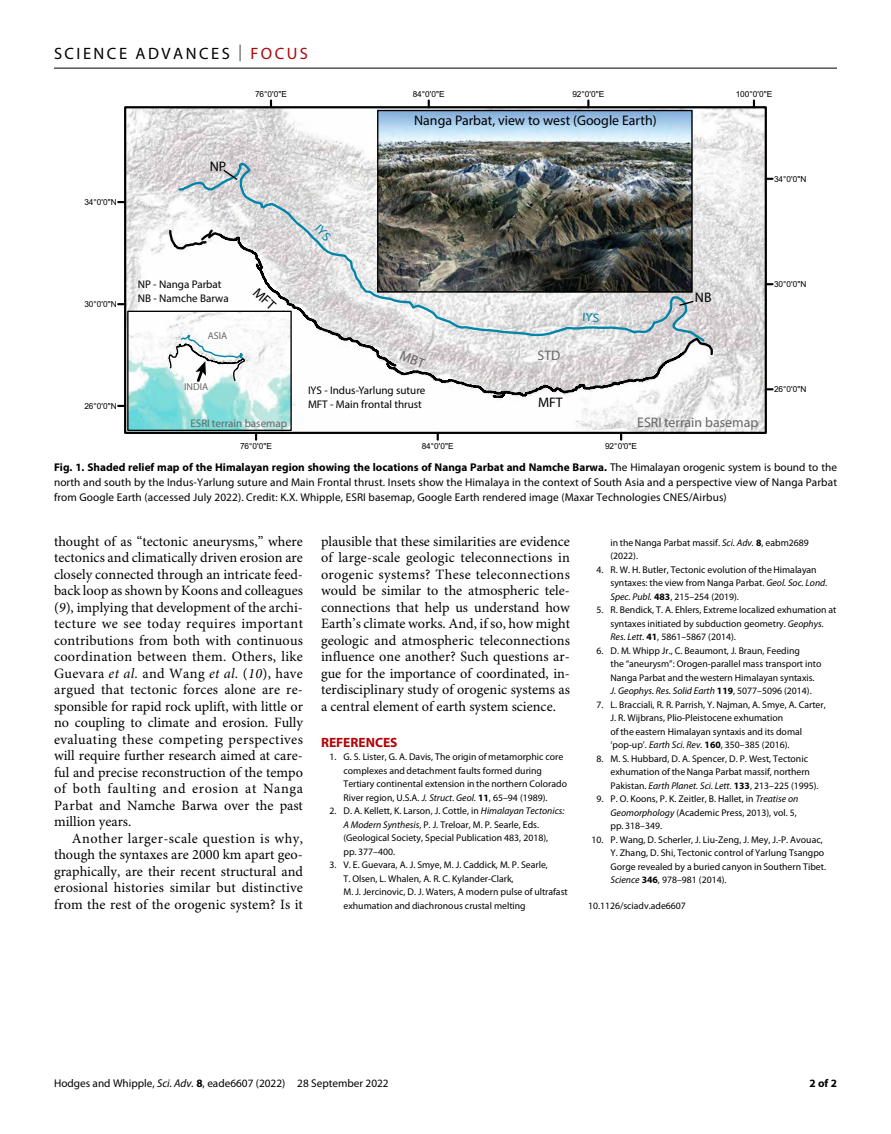
<style>
.page{position:relative;width:891px;height:1134px;background:#fff}
.page>*{position:absolute;margin:0;border:0;box-sizing:border-box;transform-origin:0 0}
.t1{font:16.5px "Myriad Pro";letter-spacing:.15em;color:#000}
.t2{font:14.25px/16.5px "Minion Pro";color:#000;text-align:justify}
.t3{font:13.8px "Myriad Pro";color:#000}
.t4{font:13.8px "Myriad Pro";color:#666}
.t5{font:700 13.5px "Myriad Pro";color:#b10508}
.t6{font:11.25px/15px "Myriad Pro";letter-spacing:.01em;color:#000;text-align:justify}
.t7{font:700 11.25px "Myriad Pro";color:#000}
.t8{font:11.1px/13.4px "Myriad Pro";color:#000}
.t9{font:11.1px "Myriad Pro";color:#666}
.t10{font:10.05px "Myriad Pro";color:#666}
.t11{font:9.75px/13.5px "Myriad Pro";color:#000}
.t12{font:8.25px "Arial";letter-spacing:-.015em;color:#000}
.s1{font-weight:300}
.s2{color:#b10508}
.s3{font-weight:700}
.s4{font-style:italic}
</style>
<div class="page">
<hr style="left:54px;top:68px;width:783px;height:1px;background:#000">
<img style="left:127px;top:109px;width:637px;height:322px">
<svg style="left:168px;top:227px;width:546px;height:172px"></svg>
<svg style="left:177px;top:161px;width:530px;height:183px"></svg>
<svg style="left:620px;top:434px;width:2px;height:6px"></svg>
<svg style="left:437px;top:434px;width:2px;height:6px"></svg>
<svg style="left:255px;top:434px;width:2px;height:6px"></svg>
<svg style="left:118px;top:201px;width:6px;height:2px"></svg>
<svg style="left:767px;top:178px;width:6px;height:2px"></svg>
<svg style="left:118px;top:303px;width:6px;height:2px"></svg>
<svg style="left:767px;top:283px;width:6px;height:2px"></svg>
<svg style="left:118px;top:405px;width:6px;height:2px"></svg>
<svg style="left:767px;top:388px;width:6px;height:2px"></svg>
<div style="left:124px;top:106px;width:643px;height:328px;border:2px solid #000"></div>
<div style="left:127px;top:311px;width:165px;height:120px;border:1px solid #000"></div>
<img style="left:222px;top:168px;width:473px;height:139px">
<svg style="left:168px;top:334px;width:78px;height:50px"></svg>
<div style="left:377px;top:110px;width:316px;height:183px;border:1px solid #000"></div>
<svg style="left:253px;top:287px;width:24px;height:23px"></svg>
<svg style="left:583px;top:313px;width:16px;height:9px"></svg>
<svg style="left:315px;top:224px;width:17px;height:17px"></svg>
<svg style="left:400px;top:351px;width:26px;height:17px"></svg>
<h1 class="t1" style="left:54px;top:40px;width:256px">SCIENCE ADVANCES <span class="s1">|</span> <span class="s2">FOCUS</span></h1>
<p class="t12" style="left:84px;top:197px;width:34px">34°0'0"N</p>
<h3 class="t3" style="left:210px;top:158px;width:18px">NP</h3>
<p class="t12" style="left:255px;top:89px;width:33px">76°0'0"E</p>
<p class="t12" style="left:84px;top:299px;width:34px">30°0'0"N</p>
<p class="t8" style="left:138px;top:278px;width:93px">NP - Nanga Parbat<br>NB - Namche Barwa</p>
<p class="t10" style="left:208px;top:329px;width:21px">ASIA</p>
<p class="t12" style="left:413px;top:89px;width:33px">84°0'0"E</p>
<p class="t12" style="left:572px;top:89px;width:33px">92°0'0"E</p>
<h3 class="t3" style="left:414px;top:112px;width:244px">Nanga Parbat, view to west (Google Earth)</h3>
<h3 class="t4" style="left:538px;top:347px;width:24px">STD</h3>
<p class="t12" style="left:84px;top:401px;width:34px">26°0'0"N</p>
<p class="t10" style="left:184px;top:381px;width:26px">INDIA</p>
<p class="t8" style="left:308px;top:384px;width:119px">IYS - Indus-Yarlung suture<br>MFT - Main frontal thrust</p>
<h3 class="t3" style="left:538px;top:394px;width:26px">MFT</h3>
<p class="t12" style="left:736px;top:89px;width:38px">100°0'0"E</p>
<p class="t12" style="left:774px;top:174px;width:34px">34°0'0"N</p>
<h3 class="t3" style="left:695px;top:289px;width:18px">NB</h3>
<p class="t12" style="left:774px;top:279px;width:34px">30°0'0"N</p>
<p class="t12" style="left:774px;top:384px;width:34px">26°0'0"N</p>
<p class="t9" style="left:190px;top:417px;width:98px">ESRI terrain basemap</p>
<h3 class="t4" style="left:637px;top:414px;width:123px">ESRI terrain basemap</h3>
<p class="t12" style="left:240px;top:440px;width:33px">76°0'0"E</p>
<p class="t12" style="left:422px;top:440px;width:33px">84°0'0"E</p>
<p class="t12" style="left:605px;top:440px;width:33px">92°0'0"E</p>
<p class="t6" style="left:54px;top:460px;width:785px"><span class="s3">Fig. 1. Shaded relief map of the Himalayan region showing the locations of Nanga Parbat and Namche Barwa.</span> The Himalayan orogenic system is bound to the north and south by the Indus-Yarlung suture and Main Frontal thrust. Insets show the Himalaya in the context of South Asia and a perspective view of Nanga Parbat from Google Earth (accessed July 2022). Credit: K.X. Whipple, ESRI basemap, Google Earth rendered image (Maxar Technologies CNES/Airbus)</p>
<p class="t2" style="left:54px;top:534px;width:251px">thought of as “tectonic aneurysms,” where tectonics and climatically driven erosion are closely connected through an intricate feed&shy;back loop as shown by Koons and colleagues (<span class="s4">9</span>), implying that development of the archi&shy;tecture we see today requires important contributions from both with continuous coordination between them. Others, like Guevara <span class="s4">et al.</span> and Wang <span class="s4">et al.</span> (<span class="s4">10</span>), have argued that tectonic forces alone are re&shy;sponsible for rapid rock uplift, with little or no coupling to climate and erosion. Fully evaluating these competing perspectives will require further research aimed at care&shy;ful and precise reconstruction of the tempo of both faulting and erosion at Nanga Parbat and Namche Barwa over the past million years.</p>
<h2 class="t2" style="left:54px;top:831px;width:251px;text-indent:18px">Another larger-scale question is why, though the syntaxes are 2000 km apart geo&shy;graphically, are their recent structural and erosional histories similar but distinctive from the rest of the orogenic system? Is it</h2>
<p class="t2" style="left:321px;top:534px;width:251px">plausible that these similarities are evidence of large-scale geologic teleconnections in orogenic systems? These teleconnections would be similar to the atmospheric tele&shy;connections that help us understand how Earth’s climate works. And, if so, how might geologic and atmospheric teleconnections influence one another? Such questions ar&shy;gue for the importance of coordinated, in&shy;terdisciplinary study of orogenic systems as a central element of earth system science.</p>
<h3 class="t5" style="left:321px;top:731px;width:78px">REFERENCES</h3>
<p class="t11" style="left:344px;top:750px;width:225px;text-indent:-14px">1. G. S. Lister, G. A. Davis, The origin of metamorphic core complexes and detachment faults formed during Tertiary continental extension in the northern Colorado River region, U.S.A. <span class="s4">J. Struct. Geol.</span> <span class="s3">11</span>, 65–94 (1989).</p>
<p class="t11" style="left:344px;top:804px;width:223px;text-indent:-14px">2. D. A. Kellett, K. Larson, J. Cottle, in <span class="s4">Himalayan Tectonics:<br>A Modern Synthesis</span>, P. J. Treloar, M. P. Searle, Eds. (Geological Society, Special Publication 483, 2018),<br>pp. 377–400.</p>
<p class="t11" style="left:344px;top:858px;width:226px;text-indent:-14px">3. V. E. Guevara, A. J. Smye, M. J. Caddick, M. P. Searle,<br>T. Olsen, L. Whalen, A. R. C. Kylander-Clark,<br>M. J. Jercinovic, D. J. Waters, A modern pulse of ultrafast exhumation and diachronous crustal melting</p>
<p class="t11" style="left:611px;top:536px;width:200px">in the Nanga Parbat massif. <span class="s4">Sci. Adv.</span> <span class="s3">8</span>, eabm2689 (2022).</p>
<p class="t11" style="left:611px;top:563px;width:218px;text-indent:-14px">4. R. W. H. Butler, Tectonic evolution of the Himalayan syntaxes: the view from Nanga Parbat. <span class="s4">Geol. Soc. Lond.<br>Spec. Publ.</span> <span class="s3">483</span>, 215–254 (2019).</p>
<p class="t11" style="left:611px;top:603px;width:227px;text-indent:-14px">5. R. Bendick, T. A. Ehlers, Extreme localized exhumation at syntaxes initiated by subduction geometry. <span class="s4">Geophys.<br>Res. Lett.</span> <span class="s3">41</span>, 5861–5867 (2014).</p>
<p class="t11" style="left:611px;top:644px;width:212px;text-indent:-14px">6. D. M. Whipp Jr., C. Beaumont, J. Braun, Feeding<br>the “aneurysm”: Orogen-parallel mass transport into Nanga Parbat and the western Himalayan syntaxis.<br><span class="s4">J. Geophys. Res. Solid Earth</span> <span class="s3">119</span>, 5077–5096 (2014).</p>
<p class="t11" style="left:611px;top:698px;width:217px;text-indent:-14px">7. L. Bracciali, R. R. Parrish, Y. Najman, A. Smye, A. Carter, J. R. Wijbrans, Plio-Pleistocene exhumation<br>of the eastern Himalayan syntaxis and its domal ‘pop-up’. <span class="s4">Earth Sci. Rev.</span> <span class="s3">160</span>, 350–385 (2016).</p>
<p class="t11" style="left:611px;top:752px;width:210px;text-indent:-14px">8. M. S. Hubbard, D. A. Spencer, D. P. West, Tectonic exhumation of the Nanga Parbat massif, northern<br>Pakistan. <span class="s4">Earth Planet. Sci. Lett.</span> <span class="s3">133</span>, 213–225 (1995).</p>
<p class="t11" style="left:611px;top:792px;width:189px;text-indent:-14px">9. P. O. Koons, P. K. Zeitler, B. Hallet, in <span class="s4">Treatise on<br>Geomorphology</span> (Academic Press, 2013), vol. 5, pp. 318–349.</p>
<p class="t11" style="left:611px;top:833px;width:217px;text-indent:-19px">10. P. Wang, D. Scherler, J. Liu-Zeng, J. Mey, J.-P. Avouac, Y. Zhang, D. Shi, Tectonic control of Yarlung Tsangpo Gorge revealed by a buried canyon in Southern Tibet.<br><span class="s4">Science</span> <span class="s3">346</span>, 978–981 (2014).</p>
<p class="t11" style="left:588px;top:899px;width:99px">10.1126/sciadv.ade6607</p>
<p class="t6" style="left:54px;top:1076px;width:336px">Hodges and Whipple, <span class="s4">Sci. Adv.</span> <span class="s3">8</span>, eade6607 (2022) 28 September 2022</p>
<p class="t7" style="left:810px;top:1074px;width:29px">2 of 2</p>
</div>
